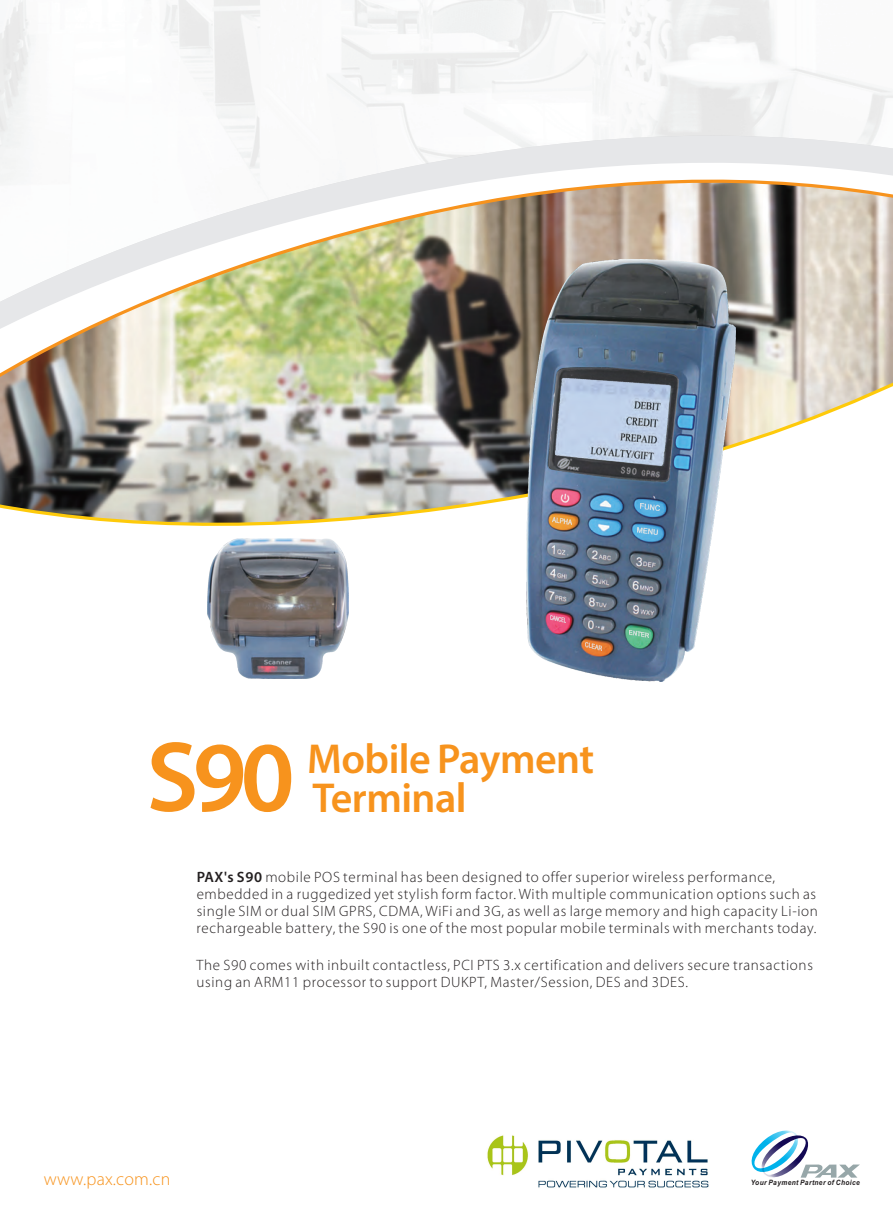
<style>
.page{position:relative;width:893px;height:1212px;background:#fff}
.page>*{position:absolute;margin:0;border:0;box-sizing:border-box;transform-origin:0 0}
.t1{font:600 100.5px "Myriad Pro";color:#f7931d}
.t2{font:600 42px/38.4px "Myriad Pro";letter-spacing:-.015em;color:#f7931d}
.t3{font:300 18px "Myriad Pro";letter-spacing:.01em;color:#f7931d}
.t4{font:300 15px/17px "Myriad Pro";letter-spacing:.045em;color:#231f20}
.t5{font:italic 700 7.35px "Arial";letter-spacing:.055em;color:#231f20;scale:.9 1}
.s1{font-weight:600}
</style>
<div class="page">
<img style="left:4px;top:335px;width:889px;height:36px">
<svg style="left:0;top:308px;width:893px;height:27px"></svg>
<img style="left:0;top:0;width:893px;height:308px">
<svg style="left:0;top:371px;width:893px;height:311px"></svg>
<svg style="left:751px;top:1130px;width:109px;height:48px"></svg>
<img style="left:207px;top:539px;width:142px;height:139px">
<img style="left:527px;top:259px;width:209px;height:422px">
<img style="left:548px;top:368px;width:130px;height:113px">
<img style="left:555px;top:378px;width:116px;height:87px">
<img style="left:640px;top:503px;width:19px;height:7px">
<img style="left:638px;top:528px;width:19px;height:7px">
<img style="left:552px;top:517px;width:20px;height:8px">
<img style="left:629px;top:630px;width:20px;height:7px">
<img style="left:585px;top:642px;width:17px;height:8px">
<img style="left:550px;top:616px;width:16px;height:7px">
<img style="left:487px;top:1135px;width:222px;height:53px">
<h1 class="t1" style="left:146px;top:735px;width:150px">S90</h1>
<h2 class="t2" style="left:307px;top:744px;width:289px">Mobile Payment<br>Terminal</h2>
<p class="t4" style="left:197px;top:869px;width:623px"><span class="s1">PAX's S90</span> mobile POS terminal has been designed to offer superior wireless performance, embedded in a ruggedized yet stylish form factor. With multiple communication options such as single SIM or dual SIM GPRS, CDMA, WiFi and 3G, as well as large memory and high capacity Li-ion rechargeable battery, the S90 is one of the most popular mobile terminals with merchants today.</p>
<p class="t4" style="left:197px;top:958px;width:618px">The S90 comes with inbuilt contactless, PCI PTS 3.x certification and delivers secure transactions using an ARM11 processor to support DUKPT, Master/Session, DES and 3DES.</p>
<p class="t3" style="left:44px;top:1171px;width:128px">www.pax.com.cn</p>
<p class="t5" style="left:751px;top:1180px;width:123px">Your Payment Partner of Choice</p>
</div>
